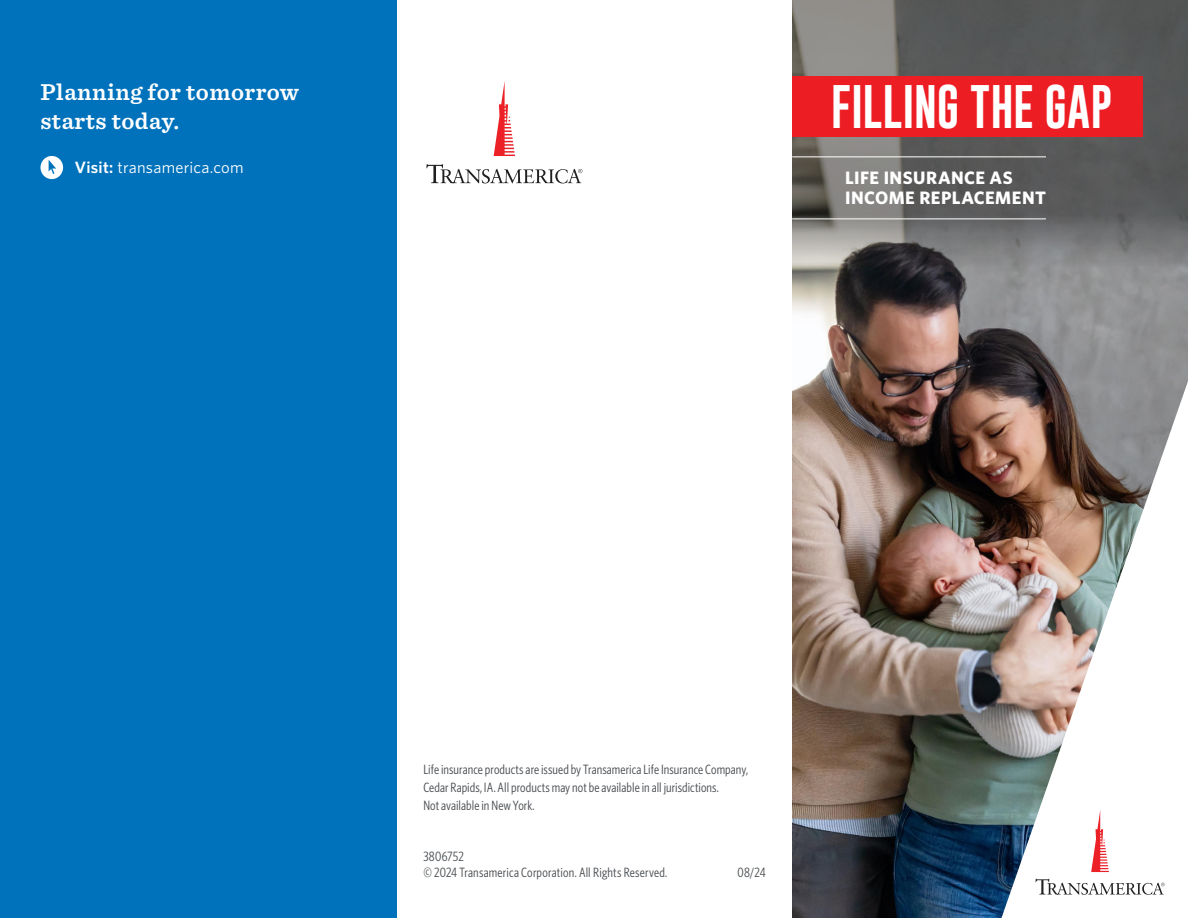
<style>
.page{position:relative;width:1188px;height:918px;background:#fff}
.page>*{position:absolute;margin:0;border:0;box-sizing:border-box;transform-origin:0 0}
.t1{font:44.85px "Gobold";color:#fff}
.t2{font:600 24px/28.5px "Sentinel";letter-spacing:.02em;color:#fff}
.t3{font:700 18px/19.5px "Whitney";letter-spacing:.025em;color:#fff}
.t4{font:16.5px "Whitney";letter-spacing:.01em;color:#fff}
.t5{font:13.5px/18px "Whitney Condensed";letter-spacing:.005em;color:#474b4f}
.s1{font-weight:600}
</style>
<div class="page">
<img style="left:792px;top:267px;width:396px;height:651px">
<div style="left:0;top:0;width:396px;height:918px;background:#0072bc"></div>
<svg style="left:792px;top:0;width:396px;height:267px;background:#676767"></svg>
<div style="left:792px;top:76px;width:351px;height:61px;background:#ed1d24"></div>
<img style="left:1002px;top:381px;width:186px;height:537px">
<svg style="left:1036px;top:879px;width:129px;height:16px"></svg>
<svg style="left:1091px;top:810px;width:18px;height:62px"></svg>
<svg style="left:426px;top:164px;width:156px;height:19px"></svg>
<svg style="left:494px;top:81px;width:21px;height:75px"></svg>
<hr style="left:792px;top:219px;width:254px;height:1px;background:#fff">
<hr style="left:792px;top:156px;width:254px;height:1px;background:#fff">
<svg style="left:41px;top:156px;width:22px;height:23px"></svg>
<h2 class="t2" style="left:40px;top:77px;width:260px">Planning for tomorrow starts today.</h2>
<p class="t4" style="left:75px;top:157px;width:171px"><span class="s1">Visit:</span> transamerica.com</p>
<h1 class="t1" style="left:831px;top:78px;width:283px">FILLING THE GAP</h1>
<h3 class="t3" style="left:845px;top:168px;width:202px">LIFE INSURANCE AS<br>INCOME REPLACEMENT</h3>
<p class="t5" style="left:423px;top:760px;width:326px">Life insurance products are issued by Transamerica Life Insurance Company,<br>Cedar Rapids, IA. All products may not be available in all jurisdictions.<br>Not available in New York.</p>
<p class="t5" style="left:423px;top:848px;width:245px;line-height:16.5px">3806752<br>© 2024 Transamerica Corporation. All Rights Reserved.</p>
<p class="t5" style="left:738px;top:863px;width:30px">08/24</p>
</div>
